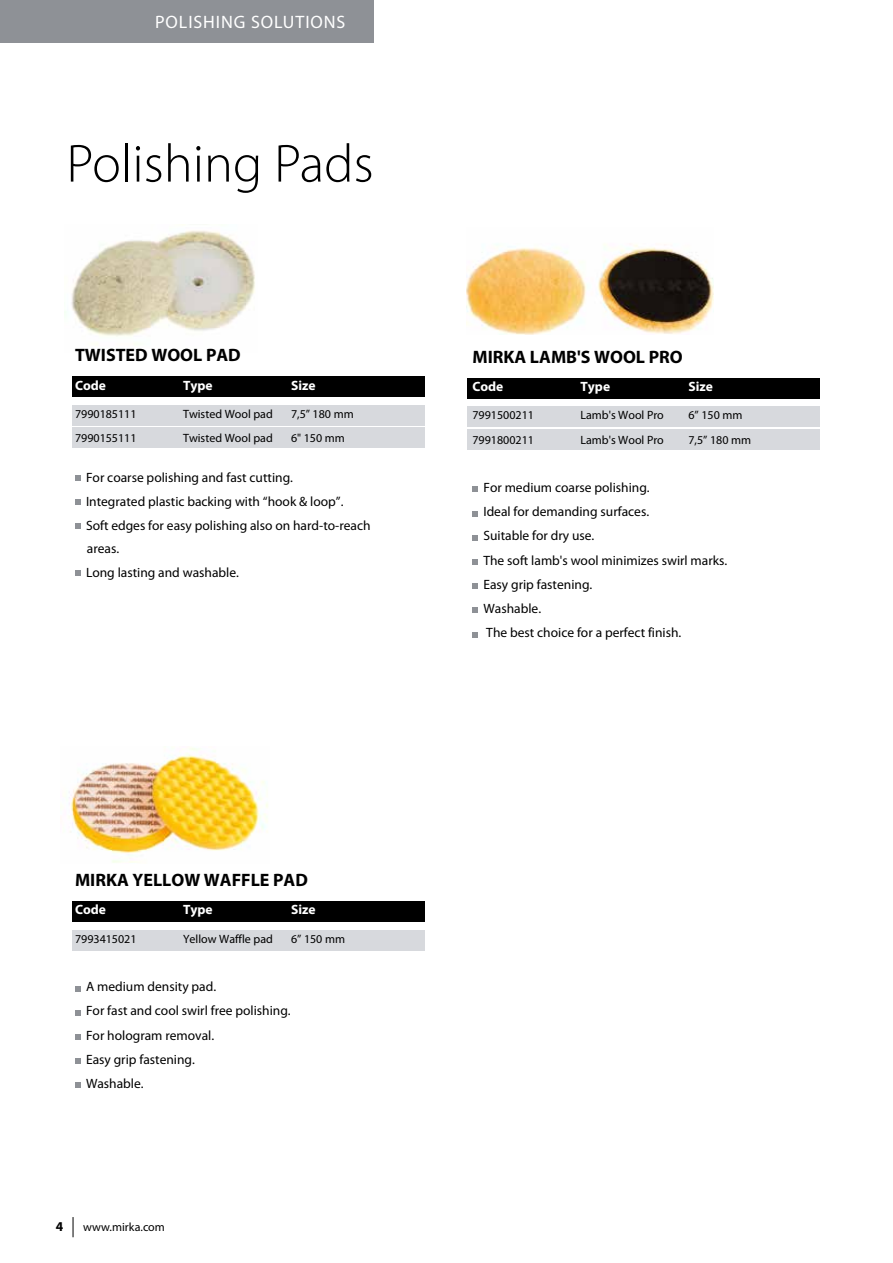
<style>
.page{position:relative;width:893px;height:1263px;background:#fff}
.page>*{position:absolute;margin:0;border:0;box-sizing:border-box;transform-origin:0 0}
.t1{font:300 54px "Myriad Pro";color:#000}
.t2{font:700 18px "Myriad Pro";color:#000}
.t3{font:18px "Myriad Pro";letter-spacing:.05em;color:#fff}
.t4{font:13.5px/24.2px "Myriad Pro";color:#000}
.t5{font:700 13.5px "Myriad Pro";color:#fff}
.t6{font:700 13.5px "Myriad Pro";color:#000}
.t7{font:12px "Myriad Pro";color:#000}
</style>
<div class="page">
<div style="left:0;top:0;width:374px;height:43px;background:#8e9196"></div>
<svg style="left:73px;top:1217px;width:1px;height:20px"></svg>
<div style="left:468px;top:406px;width:352px;height:21px;background:#d7d9dd"></div>
<div style="left:468px;top:378px;width:352px;height:20px;background:#000"></div>
<div style="left:468px;top:429px;width:352px;height:21px;background:#d7d9dd"></div>
<div style="left:73px;top:930px;width:352px;height:20px;background:#d7d9dd"></div>
<div style="left:72px;top:901px;width:353px;height:21px;background:#000"></div>
<img style="left:65px;top:230px;width:190px;height:115px">
<img style="left:466px;top:244px;width:248px;height:90px">
<div style="left:73px;top:405px;width:352px;height:20px;background:#d7d9dd"></div>
<div style="left:73px;top:427px;width:352px;height:21px;background:#d7d9dd"></div>
<div style="left:72px;top:377px;width:353px;height:20px;background:#000"></div>
<svg style="left:75px;top:475px;width:5px;height:5px"></svg>
<svg style="left:75px;top:499px;width:5px;height:5px"></svg>
<svg style="left:75px;top:523px;width:5px;height:6px"></svg>
<svg style="left:75px;top:570px;width:5px;height:5px"></svg>
<svg style="left:472px;top:487px;width:6px;height:5px"></svg>
<svg style="left:472px;top:511px;width:6px;height:5px"></svg>
<svg style="left:472px;top:535px;width:6px;height:5px"></svg>
<svg style="left:472px;top:559px;width:6px;height:6px"></svg>
<svg style="left:472px;top:584px;width:6px;height:5px"></svg>
<svg style="left:472px;top:608px;width:6px;height:5px"></svg>
<svg style="left:472px;top:632px;width:6px;height:5px"></svg>
<svg style="left:75px;top:986px;width:5px;height:5px"></svg>
<svg style="left:75px;top:1010px;width:5px;height:5px"></svg>
<svg style="left:75px;top:1034px;width:5px;height:6px"></svg>
<svg style="left:75px;top:1058px;width:5px;height:6px"></svg>
<svg style="left:75px;top:1083px;width:5px;height:5px"></svg>
<img style="left:68px;top:748px;width:200px;height:115px">
<h2 class="t3" style="left:155px;top:12px;width:192px">POLISHING SOLUTIONS</h2>
<h1 class="t1" style="left:66px;top:134px;width:309px">Polishing Pads</h1>
<h2 class="t2" style="left:75px;top:345px;width:167px">Twisted wool pad</h2>
<p class="t5" style="left:75px;top:377px;width:61px">Code T</p>
<p class="t5" style="left:190px;top:377px;width:52px">ype S</p>
<p class="t5" style="left:298px;top:377px;width:19px">ize</p>
<p class="t7" style="left:75px;top:407px;width:63px">7990185111</p>
<p class="t7" style="left:183px;top:407px;width:91px">Twisted Wool pad</p>
<p class="t7" style="left:291px;top:407px;width:64px">7,5” 180 mm</p>
<p class="t7" style="left:75px;top:432px;width:63px">7990155111</p>
<p class="t7" style="left:183px;top:432px;width:91px">Twisted Wool pad</p>
<p class="t7" style="left:291px;top:432px;width:55px">6" 150 mm</p>
<p class="t4" style="left:86px;top:465px;width:286px">For coarse polishing and fast cutting.<br>Integrated plastic backing with “hook &amp; loop”.<br>Soft edges for easy polishing also on hard-to-reach</p>
<p class="t4" style="left:86px;top:536px;width:154px">areas.<br>Long lasting and washable.</p>
<h2 class="t2" style="left:75px;top:870px;width:81px">MIRKA YELLOW</h2>
<h2 class="t2" style="left:204px;top:870px;width:93px">WAFFLE PAD</h2>
<p class="t5" style="left:75px;top:902px;width:61px">Code T</p>
<p class="t5" style="left:190px;top:902px;width:52px">ype S</p>
<p class="t5" style="left:298px;top:902px;width:19px">ize</p>
<p class="t7" style="left:75px;top:932px;width:63px">7993415021</p>
<p class="t7" style="left:183px;top:932px;width:91px">Yellow Waffle pad</p>
<p class="t7" style="left:291px;top:932px;width:55px">6” 150 mm</p>
<p class="t4" style="left:86px;top:975px;width:206px">A medium density pad.<br>For fast and cool swirl free polishing.<br>For hologram removal.<br>Easy grip fastening.<br>Washable.</p>
<p class="t6" style="left:56px;top:1219px;width:9px">4</p>
<p class="t7" style="left:83px;top:1220px;width:83px">www.mirka.com</p>
<h2 class="t2" style="left:472px;top:346px;width:136px">MIRKA LAMB'S WOOL</h2>
<h2 class="t2" style="left:649px;top:346px;width:23px">PRO</h2>
<p class="t5" style="left:472px;top:379px;width:61px">Code T</p>
<p class="t5" style="left:588px;top:379px;width:52px">ype S</p>
<p class="t5" style="left:696px;top:379px;width:19px">ize</p>
<p class="t7" style="left:472px;top:409px;width:63px">7991500211</p>
<p class="t7" style="left:580px;top:409px;width:85px">Lamb's Wool Pro</p>
<p class="t7" style="left:688px;top:409px;width:55px">6” 150 mm</p>
<p class="t7" style="left:472px;top:433px;width:63px">7991800211</p>
<p class="t7" style="left:580px;top:433px;width:85px">Lamb's Wool Pro</p>
<p class="t7" style="left:688px;top:433px;width:64px">7,5” 180 mm</p>
<p class="t4" style="left:483px;top:476px;width:245px">For medium coarse polishing.<br>Ideal for demanding surfaces.<br>Suitable for dry use.<br>The soft lamb's wool minimizes swirl marks.<br>Easy grip fastening.<br>Washable.<br>The best choice for a perfect finish.</p>
</div>
